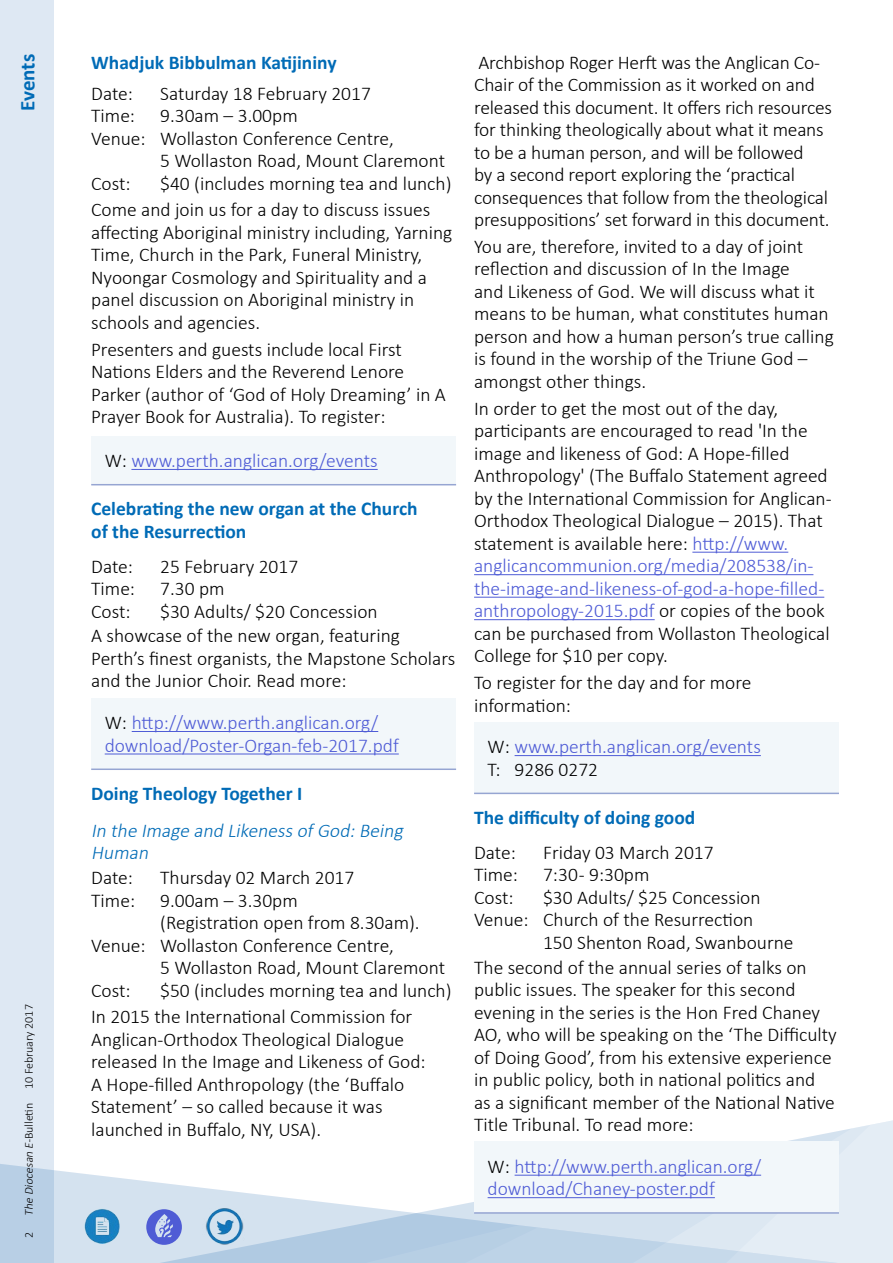
<style>
.page{position:relative;width:893px;height:1263px;background:#fff}
.page>*{position:absolute;margin:0;border:0;box-sizing:border-box;transform-origin:0 0}
.t1{font:700 21px "Calibri";letter-spacing:-.01em;color:#006bb6}
.t2{font:300 19.5px/22.5px "Calibri";color:#000}
.t3{font:300 19.5px/22.5px "Calibri";color:#4f5cd6}
.t4{font:700 19.5px/22.5px "Calibri";color:#006bb6}
.t5{font:italic 300 19.5px/22.5px "Calibri";color:#006bb6}
.t6{font:300 12px "Calibri";color:#000}
.s1{font-style:italic}
.s2{color:#000}
.s3{color:#4f5cd6}
</style>
<div class="page">
<div style="left:54px;top:1170px;width:30px;height:93px;background:#d4e2ef"></div>
<svg style="left:84px;top:1120px;width:809px;height:143px"></svg>
<svg style="left:0;top:0;width:54px;height:1263px;background:#dbe6f1"></svg>
<div style="left:91px;top:436px;width:365px;height:49px;background:#f2f7fa"></div>
<hr style="left:91px;top:484px;width:365px;height:1px;background:#96a5d2">
<hr style="left:131px;top:469px;width:247px;height:1px;background:#4f5cd6">
<div style="left:91px;top:698px;width:365px;height:71px;background:#f2f7fa"></div>
<hr style="left:132px;top:731px;width:246px;height:1px;background:#4f5cd6">
<hr style="left:91px;top:768px;width:365px;height:2px;background:#96a5d2">
<hr style="left:105px;top:753px;width:294px;height:1px;background:#4f5cd6">
<hr style="left:692px;top:552px;width:96px;height:1px;background:#4f5cd6">
<hr style="left:474px;top:574px;width:339px;height:1px;background:#4f5cd6">
<hr style="left:474px;top:597px;width:350px;height:1px;background:#4f5cd6">
<hr style="left:474px;top:619px;width:181px;height:1px;background:#4f5cd6">
<div style="left:474px;top:722px;width:365px;height:71px;background:#f2f7fa"></div>
<hr style="left:515px;top:755px;width:246px;height:1px;background:#4f5cd6">
<hr style="left:474px;top:793px;width:365px;height:1px;background:#96a5d2">
<div style="left:474px;top:1142px;width:365px;height:71px;background:#f2f7fa"></div>
<hr style="left:515px;top:1175px;width:246px;height:1px;background:#4f5cd6">
<hr style="left:474px;top:1212px;width:365px;height:2px;background:#96a5d2">
<hr style="left:488px;top:1197px;width:227px;height:1px;background:#4f5cd6">
<img style="left:84px;top:1208px;width:36px;height:36px">
<img style="left:203px;top:1208px;width:43px;height:37px">
<svg style="left:146px;top:1209px;width:36px;height:36px"></svg>
<p class="t1" style="left:14px;top:111px;width:58px;rotate:-90deg">Events</p>
<p class="t6" style="left:21px;top:1216px;width:213px;rotate:-90deg"><span class="s1">The Diocesan E-</span>Bulletin 10 February 2017</p>
<p class="t6" style="left:21px;top:1238px;width:8px;rotate:-90deg">2</p>
<p class="t4" style="left:91px;top:51px;width:247px">Whadjuk Bibbulman Katijininy</p>
<p class="t2" style="left:91px;top:82px;width:43px">Date:</p>
<p class="t2" style="left:160px;top:82px;width:212px">Saturday 18 February 2017</p>
<p class="t2" style="left:91px;top:104px;width:45px">Time:</p>
<p class="t2" style="left:160px;top:104px;width:139px">9.30am – 3.00pm</p>
<p class="t2" style="left:91px;top:127px;width:304px">Venue: Wollaston Conference Centre,</p>
<p class="t2" style="left:160px;top:149px;width:286px">5 Wollaston Road, Mount Claremont</p>
<p class="t2" style="left:91px;top:172px;width:41px">Cost:</p>
<p class="t2" style="left:91px;top:170px;width:362px;line-height:26.7px;text-indent:69px">$40 (includes morning tea and lunch)<br>Come and join us for a day to discuss issues</p>
<p class="t2" style="left:91px;top:221px;width:363px">affecting Aboriginal ministry including, Yarning Time, Church in the Park, Funeral Ministry, Nyoongar Cosmology and Spirituality and a panel discussion on Aboriginal ministry in schools and agencies.</p>
<p class="t2" style="left:91px;top:338px;width:356px">Presenters and guests include local First Nations Elders and the Reverend Lenore Parker (author of ‘God of Holy Dreaming’ in A Prayer Book for Australia). To register:</p>
<p class="t3" style="left:105px;top:449px;width:274px"><span class="s2">W:</span> www.perth.anglican.org/events</p>
<p class="t4" style="left:91px;top:497px;width:328px">Celebrating the new organ at the Church of the Resurrection</p>
<p class="t2" style="left:91px;top:555px;width:43px">Date:</p>
<p class="t2" style="left:160px;top:555px;width:140px">25 February 2017</p>
<p class="t2" style="left:91px;top:577px;width:45px">Time:</p>
<p class="t2" style="left:160px;top:577px;width:66px">7.30 pm</p>
<p class="t2" style="left:91px;top:600px;width:41px">Cost:</p>
<p class="t2" style="left:91px;top:599px;width:310px;line-height:24.6px;text-indent:69px">$30 Adults/ $20 Concession<br>A showcase of the new organ, featuring</p>
<p class="t2" style="left:91px;top:647px;width:366px">Perth’s finest organists, the Mapstone Scholars and the Junior Choir. Read more:</p>
<p class="t3" style="left:105px;top:711px;width:296px"><span class="s2">W:</span> http://www.perth.anglican.org/ download/Poster-Organ-feb-2017.pdf</p>
<p class="t4" style="left:91px;top:782px;width:213px">Doing Theology Together I</p>
<p class="t5" style="left:91px;top:819px;width:317px">In the Image and LikenessofGod:Being<br>Human</p>
<p class="t2" style="left:91px;top:866px;width:43px">Date:</p>
<p class="t2" style="left:160px;top:866px;width:196px">Thursday 02 March 2017</p>
<p class="t2" style="left:91px;top:889px;width:45px">Time:</p>
<p class="t2" style="left:160px;top:889px;width:139px">9.00am – 3.30pm</p>
<p class="t2" style="left:160px;top:911px;width:261px">(Registration open from 8.30am).</p>
<p class="t2" style="left:91px;top:934px;width:304px">Venue: Wollaston Conference Centre,</p>
<p class="t2" style="left:160px;top:956px;width:286px">5 Wollaston Road, Mount Claremont</p>
<p class="t2" style="left:91px;top:979px;width:41px">Cost:</p>
<p class="t2" style="left:91px;top:976px;width:362px;line-height:26.7px;text-indent:69px">$50 (includes morning tea and lunch)<br>In 2015 the International Commission for</p>
<p class="t2" style="left:91px;top:1028px;width:336px">Anglican-Orthodox Theological Dialogue released In the Image and Likeness of God:<br>A Hope-filled Anthropology (the ‘Buffalo Statement’ – so called because it was launched in Buffalo, NY, USA).</p>
<p class="t2" style="left:474px;top:51px;width:360px">Archbishop Roger Herft was the Anglican Co-Chair of the Commission as it worked on and released this document. It offers rich resources for thinking theologically about what it means to be a human person, and will be followed<br>by a second report exploring the ‘practical consequences that follow from the theological presuppositions’ set forward in this document.</p>
<p class="t2" style="left:474px;top:235px;width:361px">You are, therefore, invited to a day of joint reflection and discussion of In the Image<br>and Likeness of God. We will discuss what it means to be human, what constitutes human person and how a human person’s true calling is found in the worship of the Triune God – amongst other things.</p>
<p class="t2" style="left:474px;top:397px;width:359px">In order to get the most out of the day, participants are encouraged to read 'In the image and likeness of God: A Hope-filled Anthropology' (The Buffalo Statement agreed by the International Commission for Anglican-Orthodox Theological Dialogue – 2015). That statement is available here: <span class="s3">http://www. anglicancommunion.org/media/208538/in&shy;the-image-and-likeness-of-god-a-hope-filled&shy;anthropology-2015.pdf</span> or copies of the book can be purchased from Wollaston Theological College for $10 per copy.</p>
<p class="t2" style="left:474px;top:671px;width:279px">To register for the day and for more information:</p>
<p class="t3" style="left:488px;top:735px;width:275px"><span class="s2">W:</span> www.perth.anglican.org/events<br><span class="s2">T: 9286 0272</span></p>
<p class="t4" style="left:474px;top:806px;width:223px">The difficulty of doing good</p>
<p class="t2" style="left:474px;top:841px;width:43px">Date:</p>
<p class="t2" style="left:543px;top:841px;width:172px">Friday 03 March 2017</p>
<p class="t2" style="left:474px;top:863px;width:45px">Time:</p>
<p class="t2" style="left:543px;top:863px;width:108px">7:30 - 9:30pm</p>
<p class="t2" style="left:474px;top:886px;width:41px">Cost:</p>
<p class="t2" style="left:543px;top:886px;width:219px">$30 Adults/ $25 Concession</p>
<p class="t2" style="left:474px;top:908px;width:281px">Venue: Church of the Resurrection</p>
<p class="t2" style="left:543px;top:931px;width:252px">150 Shenton Road, Swanbourne</p>
<p class="t2" style="left:474px;top:956px;width:364px">The second of the annual series of talks on public issues. The speaker for this second evening in the series is the Hon Fred Chaney AO, who will be speaking on the ‘The Difficulty of Doing Good’, from his extensive experience in public policy, both in national politics and as a significant member of the National Native Title Tribunal. To read more:</p>
<p class="t3" style="left:488px;top:1155px;width:275px"><span class="s2">W:</span> http://www.perth.anglican.org/ download/Chaney-poster.pdf</p>
</div>
